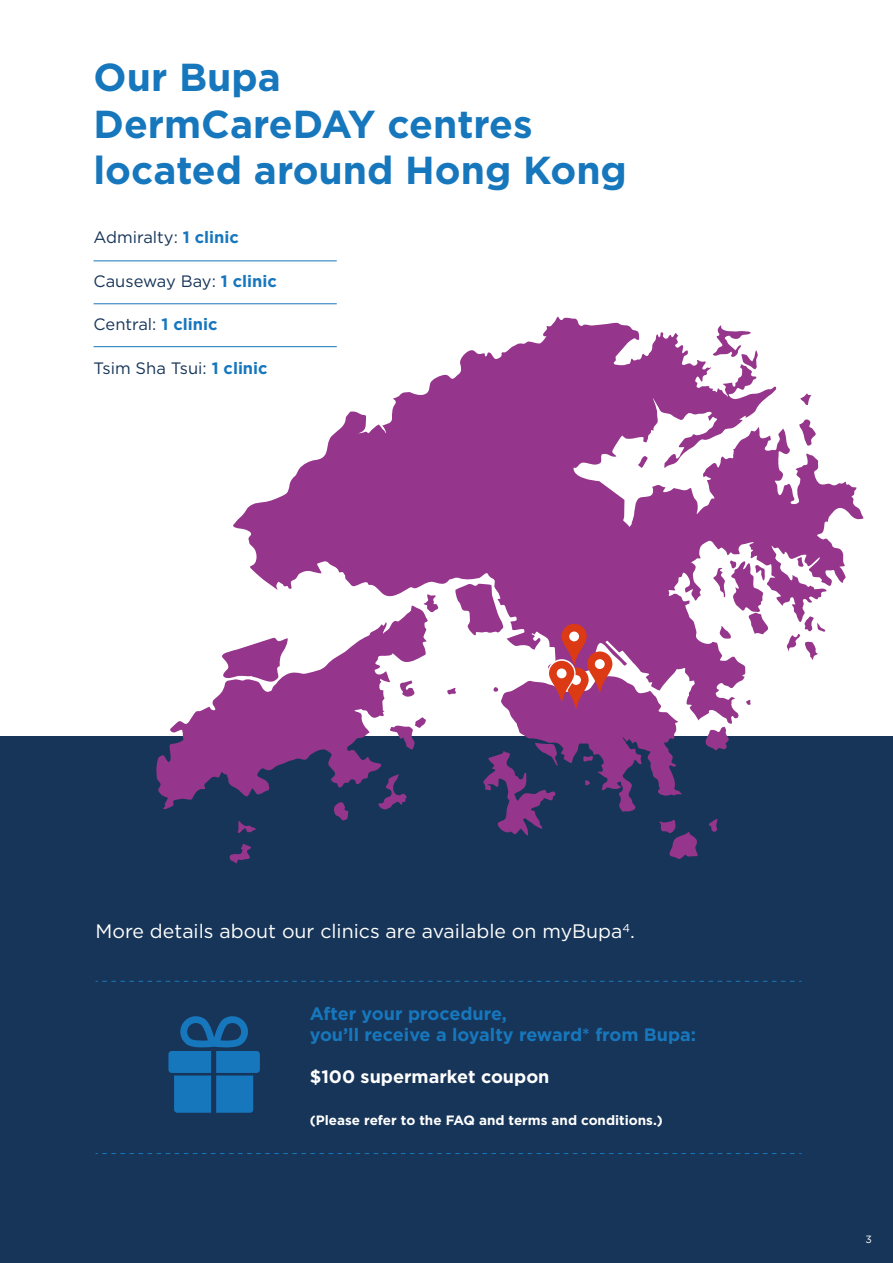
<style>
.page{position:relative;width:893px;height:1263px;background:#fff}
.page>*{position:absolute;margin:0;border:0;box-sizing:border-box;transform-origin:0 0}
.t1{font:700 39px/46.5px "Gotham";color:#1777bd}
.t2{font:19.5px "Gotham";color:#fff}
.t3{font:700 18px/21px "Gotham";color:#1777bd}
.t4{font:700 18px "Gotham";color:#fff}
.t5{font:16.5px "Gotham";color:#173558}
.t6{font:700 13.5px "Gotham";color:#fff}
.t7{font:10.5px "Gotham";color:#fff}
.s1{font-weight:700;color:#1777bd}
</style>
<div class="page">
<div style="left:0;top:736px;width:893px;height:527px;background:#173558"></div>
<hr style="left:94px;top:260px;width:243px;height:1px;background:#1777bd">
<hr style="left:94px;top:303px;width:243px;height:1px;background:#1777bd">
<hr style="left:94px;top:346px;width:243px;height:1px;background:#1777bd">
<svg style="left:96px;top:981px;width:705px;height:1px"></svg>
<svg style="left:96px;top:1153px;width:705px;height:1px"></svg>
<svg style="left:168px;top:1016px;width:92px;height:97px"></svg>
<svg style="left:156px;top:651px;width:226px;height:158px;fill:#95358b"></svg>
<svg style="left:229px;top:844px;width:22px;height:20px"></svg>
<svg style="left:237px;top:821px;width:19px;height:12px"></svg>
<svg style="left:333px;top:801px;width:16px;height:20px"></svg>
<svg style="left:376px;top:774px;width:31px;height:36px"></svg>
<svg style="left:389px;top:724px;width:35px;height:26px"></svg>
<svg style="left:232px;top:317px;width:631px;height:407px;fill:#95358b"></svg>
<svg style="left:447px;top:559px;width:323px;height:300px"></svg>
<div style="left:557px;top:668px;width:10px;height:10px;background:#fff;border-radius:50%"></div>
<h1 class="t1" style="left:94px;top:54px;width:535px">Our Bupa<br>DermCareDAY centres located around Hong Kong</h1>
<p class="t5" style="left:94px;top:227px;width:147px">Admiralty: <span class="s1">1 clinic</span></p>
<p class="t5" style="left:94px;top:270px;width:185px">Causeway Bay: <span class="s1">1 clinic</span></p>
<p class="t5" style="left:94px;top:314px;width:125px">Central: <span class="s1">1 clinic</span></p>
<p class="t5" style="left:94px;top:357px;width:176px">Tsim Sha Tsui: <span class="s1">1 clinic</span></p>
<p class="t2" style="left:96px;top:919px;width:541px">More details about our clinics are available on myBupa<sup>4</sup>.</p>
<p class="t3" style="left:310px;top:1003px;width:388px">After your procedure,<br>you’ll receive a loyalty reward* from Bupa:</p>
<p class="t4" style="left:310px;top:1065px;width:241px">$100 supermarket coupon</p>
<p class="t6" style="left:310px;top:1111px;width:355px">(Please refer to the FAQ and terms and conditions.)</p>
<p class="t7" style="left:865px;top:1232px;width:8px">3</p>
</div>
